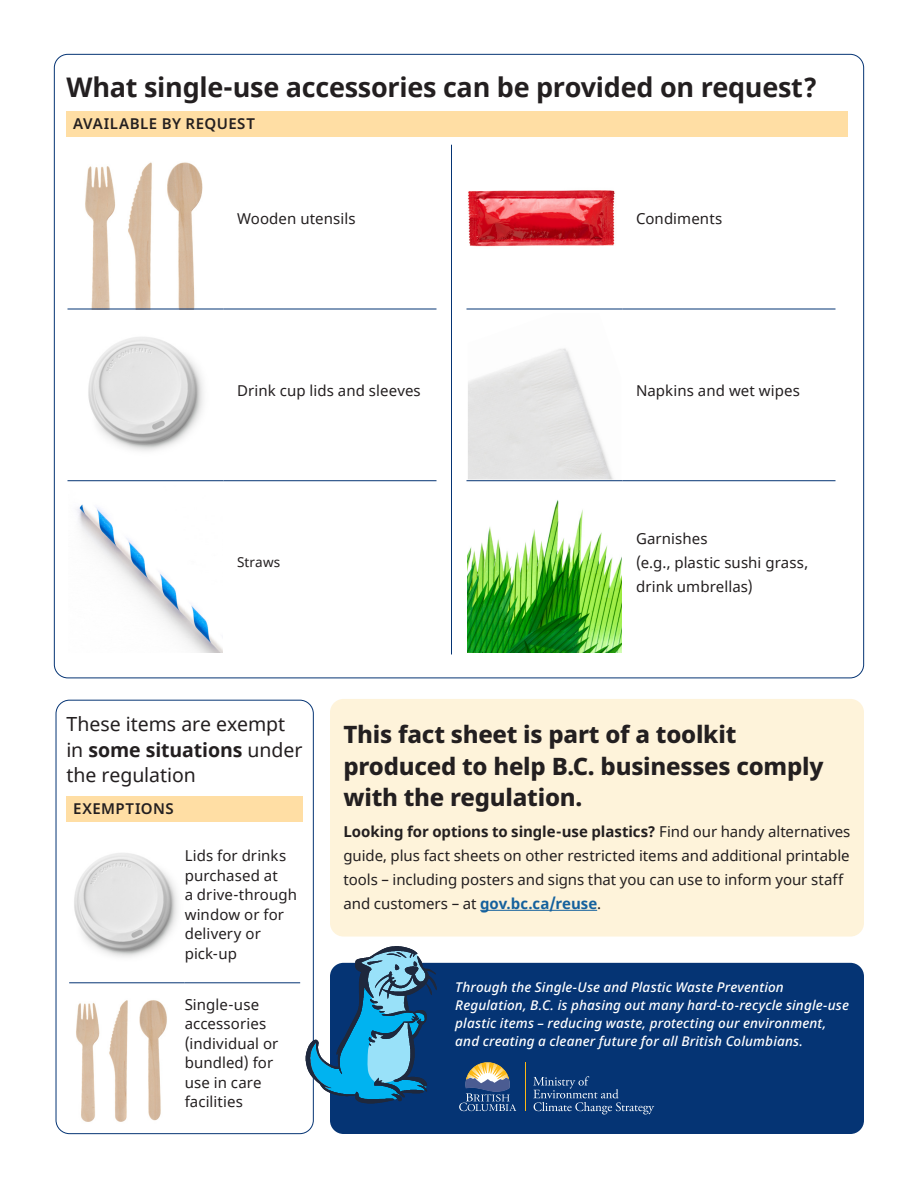
<style>
.page{position:relative;width:918px;height:1188px;background:#fff}
.page>*{position:absolute;margin:0;border:0;box-sizing:border-box;transform-origin:0 0}
.t1{font:700 27px "Noto Sans";letter-spacing:-.01em;color:#231f20}
.Info_H2_Standard{font:800 24px/31.5px "Noto Sans";letter-spacing:-.01em;color:#231f20}
.B1{font:19.5px/25.5px "Noto Sans";color:#231f20}
.B2{font:15px/19.5px "Noto Sans";letter-spacing:.005em;color:#231f20}
.Yellow_H3{font:600 15px "Noto Sans";letter-spacing:.03em;color:#231f20}
.Body{font:italic 500 13.5px/18px "Noto Sans";letter-spacing:.01em;color:#fff}
.t2{font:13.5px "Noto Sans";letter-spacing:.01em;color:#231f20}
.s1{font-weight:700}
.s2{font-weight:700;color:#15619d}
</style>
<div class="page">
<div style="left:56px;top:700px;width:258px;height:434px;border:1px solid #053474;border-radius:14px"></div>
<div style="left:66px;top:796px;width:237px;height:25px;background:#ffdea4"></div>
<div style="left:67px;top:111px;width:781px;height:26px;background:#ffdea4"></div>
<div style="left:330px;top:699px;width:534px;height:238px;background:#fef3da;border-radius:14px"></div>
<img style="left:69px;top:162px;width:153px;height:147px">
<hr style="left:68px;top:309px;width:156px;height:1px;background:#053474">
<img style="left:88px;top:337px;width:116px;height:114px">
<img style="left:77px;top:504px;width:145px;height:148px">
<img style="left:468px;top:190px;width:147px;height:57px">
<img style="left:468px;top:348px;width:145px;height:132px">
<hr style="left:466px;top:480px;width:157px;height:1px;background:#053474">
<hr style="left:623px;top:480px;width:213px;height:1px;background:#053474">
<img style="left:468px;top:500px;width:153px;height:153px">
<img style="left:74px;top:853px;width:104px;height:104px">
<img style="left:76px;top:1000px;width:91px;height:122px">
<hr style="left:480px;top:910px;width:117px;height:1px;background:#15619d">
<div style="left:330px;top:963px;width:534px;height:171px;background:#053474;border-radius:14px"></div>
<svg style="left:306px;top:946px;width:131px;height:157px"></svg>
<svg style="left:533px;top:1076px;width:121px;height:38px"></svg>
<svg style="left:459px;top:1062px;width:57px;height:49px"></svg>
<hr style="left:525px;top:1062px;width:1px;height:49px;background:#fcb814">
<hr style="left:69px;top:982px;width:116px;height:1px;background:#053474">
<hr style="left:185px;top:982px;width:115px;height:1px;background:#053474">
<hr style="left:224px;top:309px;width:212px;height:1px;background:#053474">
<hr style="left:68px;top:480px;width:156px;height:1px;background:#053474">
<hr style="left:224px;top:480px;width:212px;height:1px;background:#053474">
<hr style="left:466px;top:309px;width:157px;height:1px;background:#053474">
<hr style="left:623px;top:309px;width:213px;height:1px;background:#053474">
<hr style="left:451px;top:145px;width:1px;height:509px;background:#053474">
<h2 class="t1" style="left:67px;top:68px;width:752px">What single-use accessories can be provided on request?</h2>
<h3 class="Yellow_H3" style="left:73px;top:113px;width:183px">AVAILABLE BY REQUEST</h3>
<p class="B2" style="left:237px;top:210px;width:120px">Wooden utensils</p>
<p class="B2" style="left:237px;top:381px;width:185px">Drink cup lids and sleeves</p>
<p class="t2" style="left:237px;top:553px;width:45px">Straws</p>
<p class="B2" style="left:636px;top:210px;width:88px">Condiments</p>
<p class="B2" style="left:636px;top:381px;width:165px">Napkins and wet wipes</p>
<p class="B2" style="left:636px;top:527px;width:174px;line-height:24px">Garnishes<br>(e.g., plastic sushi grass, drink umbrellas)</p>
<p class="B1" style="left:66px;top:712px;width:238px">These items are exempt in <span class="s1">some situations</span> under the regulation</p>
<h3 class="Yellow_H3" style="left:73px;top:798px;width:102px">EXEMPTIONS</h3>
<p class="B2" style="left:185px;top:846px;width:114px">Lids for drinks purchased at<br>a drive-through window or for delivery or pick-up</p>
<p class="B2" style="left:185px;top:995px;width:95px">Single-use accessories (individual or bundled) for use in care facilities</p>
<h2 class="Info_H2_Standard" style="left:344px;top:719px;width:482px">This fact sheet is part of a toolkit produced to help B.C. businesses comply with the regulation.</h2>
<p class="B2" style="left:344px;top:820px;width:509px;line-height:24px"><span class="s1">Looking for options to single-use plastics?</span> Find our handy alternatives guide, plus fact sheets on other restricted items and additional printable tools – including posters and signs that you can use to inform your staff and customers – at <span class="s2">gov.bc.ca/reuse</span>.</p>
<p class="Body" style="left:455px;top:979px;width:395px">Through the Single-Use and Plastic Waste Prevention Regulation, B.C. is phasing out many hard-to-recycle single-use plastic items – reducing waste, protecting our environment, and creating a cleaner future for all British Columbians.</p>
</div>
